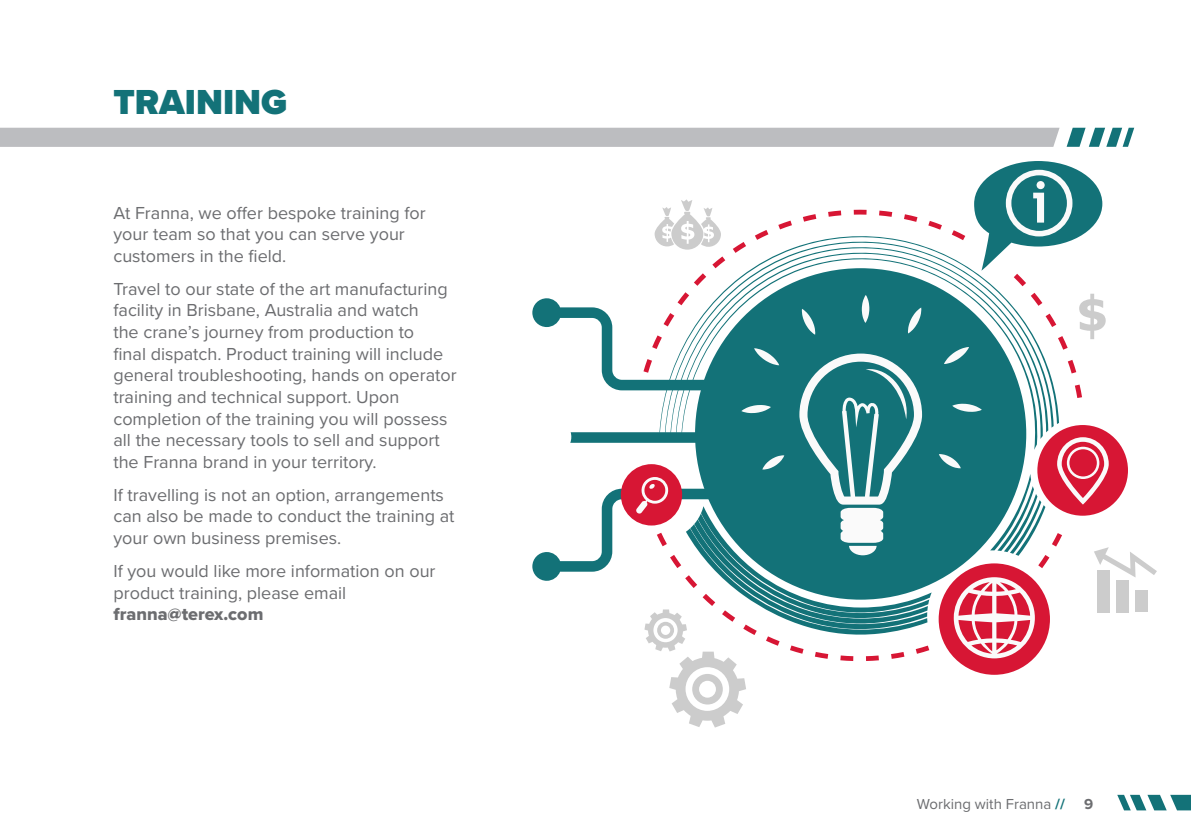
<style>
.page{position:relative;width:1191px;height:840px;background:#fff}
.page>*{position:absolute;margin:0;border:0;box-sizing:border-box;transform-origin:0 0}
.t1{font:900 36px "Proxima Nova";color:#137278}
.t2{font:18px/21.6px "Proxima Nova";color:#6c6d70}
.t3{font:15px "Proxima Nova";color:#6c6d70}
.t4{font:700 15px "Proxima Nova";color:#6c6d70}
.s1{font-family:"Proxima Nova Extrabld"}
.s2{font-weight:700;color:#137278}
</style>
<div class="page">
<div style="left:0;top:128px;width:1059px;height:19px;background:#bcbdc0"></div>
<svg style="left:1066px;top:128px;width:68px;height:19px"></svg>
<svg style="left:928px;top:221px;width:14px;height:8px"></svg>
<svg style="left:904px;top:214px;width:13px;height:8px"></svg>
<svg style="left:952px;top:230px;width:8px;height:3px"></svg>
<svg style="left:1075px;top:384px;width:7px;height:14px"></svg>
<svg style="left:1059px;top:336px;width:8px;height:13px"></svg>
<svg style="left:1067px;top:360px;width:9px;height:13px"></svg>
<svg style="left:879px;top:210px;width:13px;height:7px"></svg>
<svg style="left:828px;top:210px;width:13px;height:6px"></svg>
<svg style="left:803px;top:214px;width:13px;height:7px"></svg>
<svg style="left:853px;top:209px;width:13px;height:5px"></svg>
<svg style="left:760px;top:230px;width:8px;height:3px"></svg>
<svg style="left:778px;top:220px;width:14px;height:9px"></svg>
<svg style="left:755px;top:233px;width:304px;height:199px"></svg>
<svg style="left:740px;top:238px;width:313px;height:194px"></svg>
<svg style="left:684px;top:244px;width:364px;height:189px"></svg>
<svg style="left:684px;top:250px;width:359px;height:185px"></svg>
<svg style="left:684px;top:255px;width:354px;height:180px"></svg>
<div style="left:695px;top:268px;width:331px;height:331px;background:#137278;border-radius:50%"></div>
<div style="left:1037px;top:425px;width:91px;height:90px;background:#d71634;border-radius:50%"></div>
<div style="left:938px;top:563px;width:112px;height:111px;background:#d71634;border-radius:50%"></div>
<svg style="left:974px;top:161px;width:128px;height:125px"></svg>
<svg style="left:1079px;top:293px;width:26px;height:46px"></svg>
<svg style="left:654px;top:199px;width:67px;height:50px"></svg>
<svg style="left:939px;top:435px;width:218px;height:223px"></svg>
<svg style="left:952px;top:403px;width:30px;height:8px"></svg>
<svg style="left:944px;top:347px;width:25px;height:17px"></svg>
<svg style="left:532px;top:292px;width:399px;height:435px"></svg>
<svg style="left:1117px;top:794px;width:74px;height:16px"></svg>
<p class="t1" style="left:113px;top:75px;width:175px">TRAINING</p>
<p class="t2" style="left:113px;top:201px;width:314px">At Franna, we offer bespoke training for your team so that you can serve your customers in the field.</p>
<p class="t2" style="left:113px;top:277px;width:345px">Travel to our state of the art manufacturing facility in Brisbane, Australia and watch<br>the crane’s journey from production to<br>final dispatch. Product training will include general troubleshooting, hands on operator training and technical support. Upon completion of the training you will possess all the necessary tools to sell and support the Franna brand in your territory.</p>
<p class="t2" style="left:113px;top:483px;width:342px">If travelling is not an option, arrangements can also be made to conduct the training at your own business premises.</p>
<p class="t2" style="left:113px;top:559px;width:324px">If you would like more information on our product training, please email <span class="s1">franna@terex.com</span></p>
<p class="t3" style="left:917px;top:792px;width:150px">Working with Franna <span class="s2">//</span></p>
<p class="t4" style="left:1084px;top:792px;width:11px">9</p>
</div>
